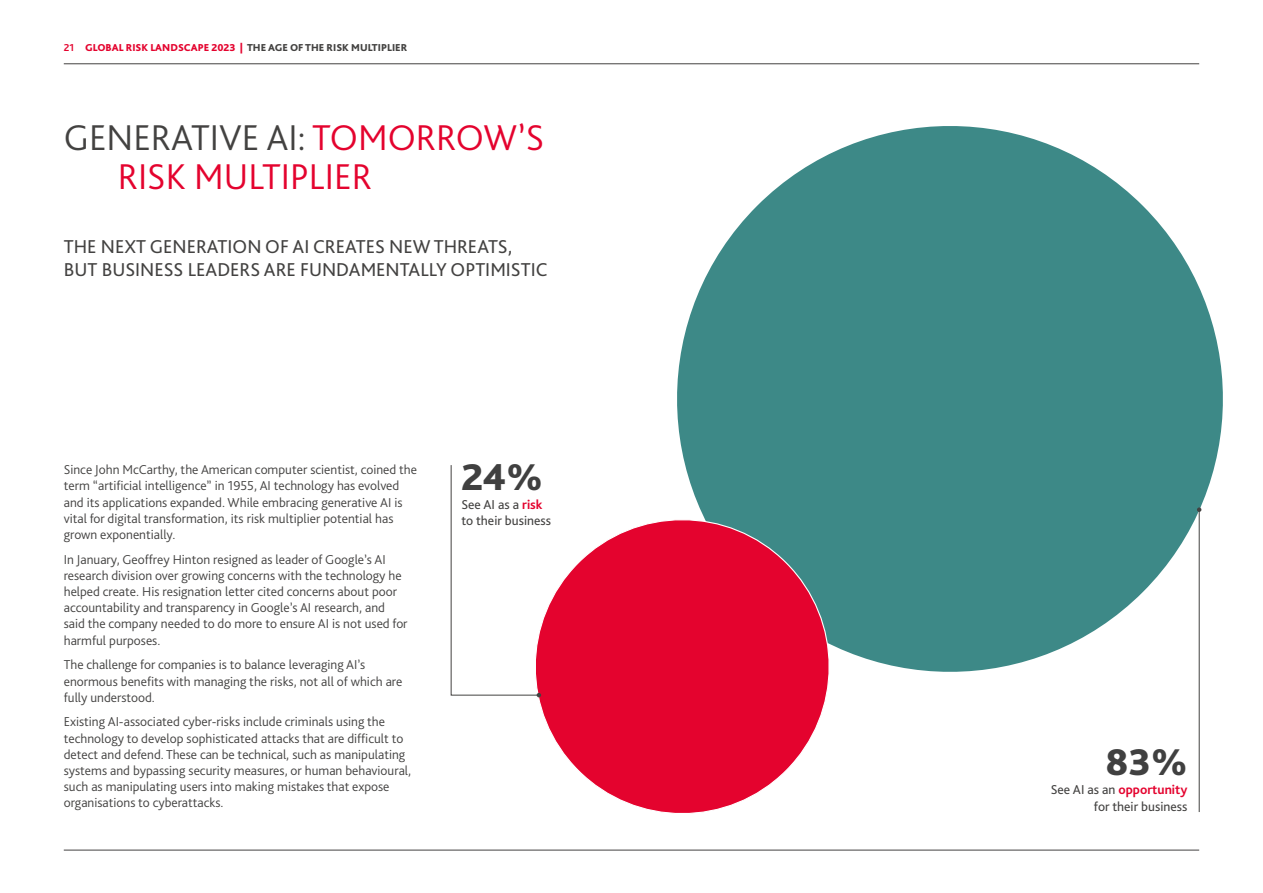
<style>
.page{position:relative;width:1263px;height:893px;background:#fff}
.page>*{position:absolute;margin:0;border:0;box-sizing:border-box;transform-origin:0 0}
.t1{font:800 39px "Bliss Pro";color:#404040}
.t2{font:300 37.5px/39px "Bliss Pro";color:#e4032e}
.t3{font:19.5px/23.4px "Bliss Pro";color:#434241}
.t4{font:300 13.5px/16.2px "Bliss Pro";color:#434241}
.t5{font:13.5px/16.2px "Bliss Pro";color:#434241}
.t6{font:800 10.5px "Bliss Pro";color:#434241}
.s1{font-weight:700;color:#e4032e}
.s2{color:#e4032e}
.s3{color:#434241}
</style>
<div class="page">
<hr style="left:64px;top:63px;width:1135px;height:1px;background:#434241">
<hr style="left:64px;top:850px;width:1135px;height:1px;background:#434241">
<svg style="left:677px;top:126px;width:546px;height:572px;fill:#3d8987"></svg>
<svg style="left:538px;top:505px;width:307px;height:309px;fill:#e4032e"></svg>
<hr style="left:1199px;top:510px;width:1px;height:302px;background:#434241">
<svg style="left:1197px;top:507px;width:4px;height:5px"></svg>
<svg style="left:450px;top:465px;width:91px;height:232px"></svg>
<p class="t6" style="left:64px;top:40px;width:345px"><span class="s1">21</span> <span class="s2">GLOBAL RISK LANDSCAPE 2023 |</span> THE AGE OF THE RISK MULTIPLIER</p>
<h2 class="t2" style="left:118px;top:117px;width:428px;text-indent:-54px"><span class="s3">GENERATIVE AI:</span> TOMORROW’S<br>RISK MULTIPLIER</h2>
<h3 class="t3" style="left:64px;top:234px;width:485px">THE NEXT GENERATION OF AI CREATES NEW THREATS,<br>BUT BUSINESS LEADERS ARE FUNDAMENTALLY OPTIMISTIC</h3>
<p class="t4" style="left:64px;top:461px;width:355px">Since John McCarthy, the American computer scientist, coined the term “artificial intelligence” in 1955, AI technology has evolved and its applications expanded. While embracing generative AI is vital for digital transformation, its risk multiplier potential has grown exponentially.</p>
<p class="t4" style="left:64px;top:551px;width:345px">In January, Geoffrey Hinton resigned as leader of Google’s AI research division over growing concerns with the technology he helped create. His resignation letter cited concerns about poor accountability and transparency in Google’s AI research, and said the company needed to do more to ensure AI is not used for harmful purposes.</p>
<p class="t4" style="left:64px;top:656px;width:340px">The challenge for companies is to balance leveraging AI’s enormous benefits with managing the risks, not all of which are fully understood.</p>
<p class="t4" style="left:64px;top:713px;width:349px">Existing AI-associated cyber-risks include criminals using the technology to develop sophisticated attacks that are difficult to detect and defend. These can be technical, such as manipulating systems and bypassing security measures, or human behavioural, such as manipulating users into making mistakes that expose organisations to cyberattacks.</p>
<h1 class="t1" style="left:461px;top:453px;width:83px">24%</h1>
<p class="t5" style="left:461px;top:496px;width:91px">See AI as a <span class="s1">risk </span>to their business</p>
<h1 class="t1" style="left:1105px;top:738px;width:83px">83%</h1>
<p class="t5" style="left:1051px;top:781px;width:138px;text-align:right">See AI as an <span class="s1">opportunity </span>for their business</p>
</div>
